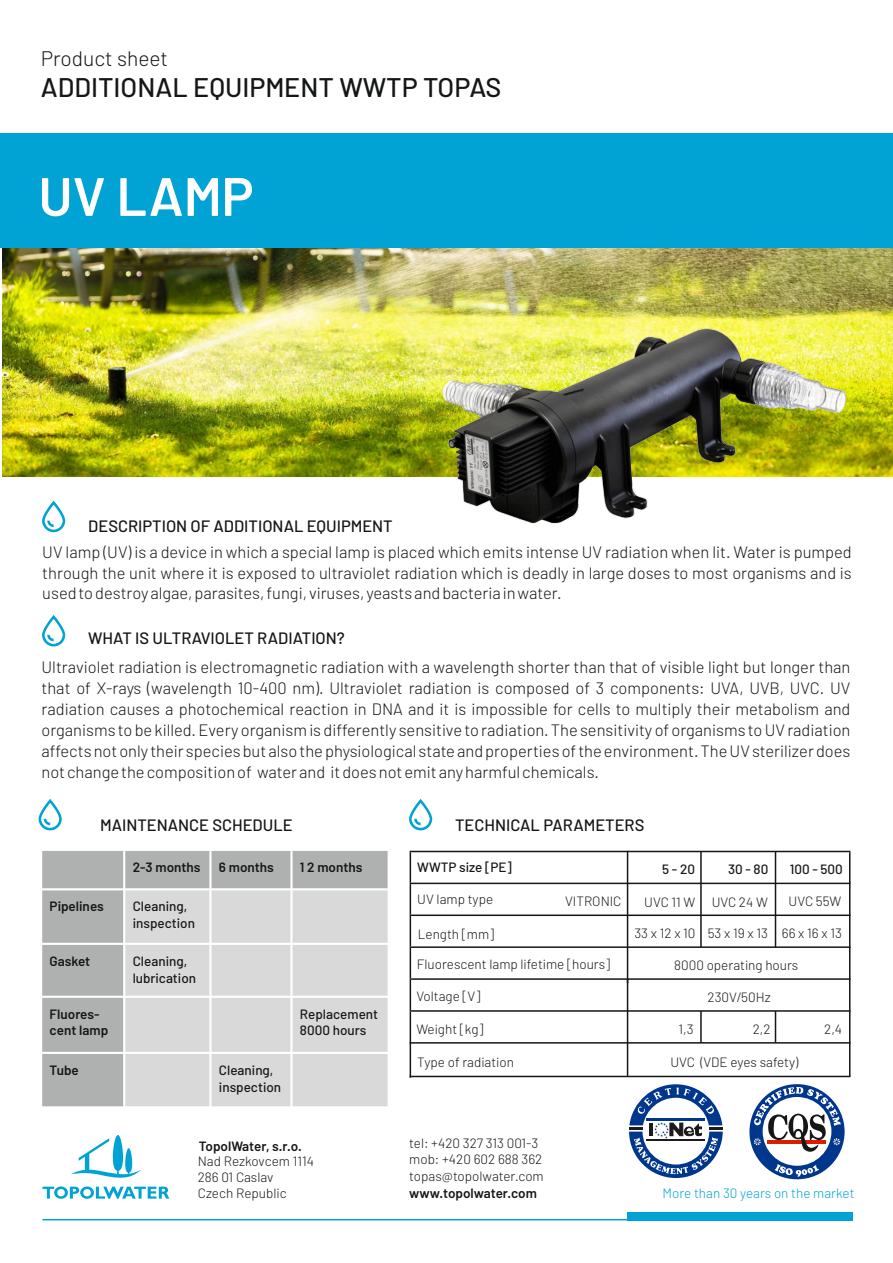
<style>
.page{position:relative;width:893px;height:1263px;background:#fff}
.page>*{position:absolute;margin:0;border:0;box-sizing:border-box;transform-origin:0 0}
.t1{font:600 54px "Barlow";color:#fff}
.t2{font:500 27px "Barlow";color:#151616}
.t3{font:300 21px "Barlow";color:#151616}
.t4{font:300 16.5px/21px "Barlow";color:#151616;text-align:justify}
.t5{font:500 16.5px "Barlow";color:#151616}
.t6{font:300 13.5px/17px "Barlow";color:#151616}
.t7{font:500 13.5px/17px "Barlow";color:#151616}
.t8{font:600 13.5px/17px "Barlow";color:#151616}
.t9{font:300 13.5px "Barlow";color:#00a3d4}
</style>
<div class="page">
<img style="left:3px;top:248px;width:890px;height:228px">
<div style="left:0;top:134px;width:893px;height:114px;background:#00a3d4"></div>
<svg style="left:42px;top:615px;width:23px;height:31px"></svg>
<svg style="left:42px;top:501px;width:23px;height:31px"></svg>
<img style="left:438px;top:324px;width:416px;height:200px">
<svg style="left:409px;top:799px;width:23px;height:31px"></svg>
<svg style="left:39px;top:799px;width:23px;height:31px"></svg>
<hr style="left:410px;top:851px;width:440px;height:1px;background:#151616">
<hr style="left:410px;top:852px;width:1px;height:31px;background:#151616">
<hr style="left:627px;top:979px;width:1px;height:97px;background:#151616">
<hr style="left:410px;top:883px;width:440px;height:1px;background:#151616">
<hr style="left:410px;top:884px;width:1px;height:30px;background:#151616">
<hr style="left:410px;top:914px;width:440px;height:2px;background:#151616">
<hr style="left:410px;top:916px;width:1px;height:30px;background:#151616">
<hr style="left:410px;top:946px;width:440px;height:2px;background:#151616">
<hr style="left:410px;top:948px;width:1px;height:30px;background:#151616">
<hr style="left:410px;top:978px;width:440px;height:2px;background:#151616">
<hr style="left:410px;top:980px;width:1px;height:30px;background:#151616">
<hr style="left:410px;top:1010px;width:440px;height:2px;background:#151616">
<hr style="left:410px;top:1012px;width:1px;height:65px;background:#151616">
<hr style="left:410px;top:1042px;width:440px;height:1px;background:#151616">
<hr style="left:700px;top:1011px;width:2px;height:32px;background:#151616">
<hr style="left:775px;top:1011px;width:1px;height:32px;background:#151616">
<hr style="left:849px;top:852px;width:1px;height:224px;background:#151616">
<hr style="left:43px;top:1219px;width:807px;height:1px;background:#00a3d4">
<div style="left:628px;top:1212px;width:225px;height:8px;background:#00a3d4"></div>
<svg style="left:43px;top:1186px;width:126px;height:13px"></svg>
<svg style="left:71px;top:1135px;width:70px;height:43px"></svg>
<div style="left:41px;top:850px;width:348px;height:257px;background:#d9d9da"></div>
<div style="left:41px;top:850px;width:83px;height:39px;background:#afb0b0"></div>
<div style="left:124px;top:850px;width:86px;height:39px;background:#afb0b0"></div>
<div style="left:210px;top:850px;width:81px;height:39px;background:#afb0b0"></div>
<div style="left:291px;top:850px;width:98px;height:39px;background:#afb0b0"></div>
<div style="left:41px;top:889px;width:83px;height:55px;background:#afb0b0"></div>
<div style="left:41px;top:944px;width:83px;height:53px;background:#afb0b0"></div>
<div style="left:41px;top:997px;width:83px;height:56px;background:#afb0b0"></div>
<div style="left:41px;top:1053px;width:83px;height:54px;background:#afb0b0"></div>
<hr style="left:40px;top:849px;width:2px;height:259px;background:#fff">
<hr style="left:123px;top:849px;width:2px;height:259px;background:#fff">
<hr style="left:209px;top:849px;width:3px;height:259px;background:#fff">
<hr style="left:290px;top:849px;width:3px;height:259px;background:#fff">
<hr style="left:388px;top:849px;width:2px;height:259px;background:#fff">
<hr style="left:40px;top:1106px;width:350px;height:2px;background:#fff">
<hr style="left:40px;top:1052px;width:350px;height:2px;background:#fff">
<hr style="left:40px;top:996px;width:350px;height:2px;background:#fff">
<hr style="left:40px;top:943px;width:350px;height:2px;background:#fff">
<hr style="left:40px;top:888px;width:350px;height:2px;background:#fff">
<hr style="left:40px;top:849px;width:350px;height:2px;background:#fff">
<hr style="left:410px;top:1076px;width:440px;height:1px;background:#151616">
<hr style="left:627px;top:851px;width:1px;height:132px;background:#151616">
<hr style="left:700px;top:852px;width:2px;height:95px;background:#151616">
<hr style="left:775px;top:852px;width:1px;height:95px;background:#151616">
<div style="left:749px;top:1084px;width:96px;height:95px;background:#00378d;border-radius:50%"></div>
<div style="left:763px;top:1097px;width:68px;height:69px;background:#fff;border-radius:50%"></div>
<svg style="left:754px;top:1087px;width:87px;height:65px"></svg>
<svg style="left:775px;top:1164px;width:44px;height:13px"></svg>
<svg style="left:629px;top:1084px;width:94px;height:94px"></svg>
<hr style="left:646px;top:1118px;width:59px;height:3px;background:#00378d">
<hr style="left:646px;top:1139px;width:59px;height:2px;background:#1e1c1b">
<p class="t3" style="left:41px;top:45px;width:129px">Product sheet</p>
<h2 class="t2" style="left:41px;top:70px;width:462px">ADDITIONAL EQUIPMENT WWTP TOPAS</h2>
<h1 class="t1" style="left:38px;top:162px;width:217px">UV LAMP</h1>
<p class="t5" style="left:88px;top:515px;width:306px">DESCRIPTION OF ADDITIONAL EQUIPMENT</p>
<p class="t4" style="left:42px;top:541px;width:811px">UV lamp (UV) is a device in which a special lamp is placed which emits intense UV radiation when lit. Water is pumped through the unit where it is exposed to ultraviolet radiation which is deadly in large doses to most organisms and is used to destroy algae, parasites, fungi, viruses, yeasts and bacteria in water.</p>
<p class="t5" style="left:88px;top:628px;width:258px">WHAT IS ULTRAVIOLET RADIATION?</p>
<p class="t4" style="left:42px;top:656px;width:810px">Ultraviolet radiation is electromagnetic radiation with a wavelength shorter than that of visible light but longer than that of X-rays (wavelength 10-400 nm). Ultraviolet radiation is composed of 3 components: UVA, UVB, UVC. UV radiation causes a photochemical reaction in DNA and it is impossible for cells to multiply their metabolism and organisms to be killed. Every organism is differently sensitive to radiation. The sensitivity of organisms to UV radiation affects not only their species but also the physiological state and properties of the environment. The UV sterilizer does not change the composition of water and it does not emit any harmful chemicals.</p>
<p class="t5" style="left:100px;top:814px;width:194px">MAINTENANCE SCHEDULE</p>
<p class="t5" style="left:455px;top:814px;width:191px">TECHNICAL PARAMETERS</p>
<p class="t8" style="left:133px;top:858px;width:69px">2-3 months</p>
<p class="t8" style="left:219px;top:858px;width:56px">6 months</p>
<p class="t8" style="left:300px;top:858px;width:64px">1 2 months</p>
<p class="t7" style="left:417px;top:858px;width:96px">WWTP size [PE]</p>
<p class="t7" style="left:790px;top:860px;width:55px">100 - 500</p>
<p class="t7" style="left:728px;top:860px;width:42px">30 - 80</p>
<p class="t7" style="left:662px;top:860px;width:34px">5 - 20</p>
<p class="t8" style="left:50px;top:897px;width:56px">Pipelines</p>
<p class="t7" style="left:133px;top:897px;width:64px">Cleaning, inspection</p>
<p class="t8" style="left:50px;top:952px;width:42px">Gasket</p>
<p class="t7" style="left:133px;top:952px;width:65px">Cleaning, lubrication</p>
<p class="t8" style="left:50px;top:1005px;width:60px">Fluores&shy;cent lamp</p>
<p class="t7" style="left:300px;top:1005px;width:80px">Replacement<br>8000 hours</p>
<p class="t8" style="left:50px;top:1061px;width:31px">Tube</p>
<p class="t7" style="left:219px;top:1061px;width:64px">Cleaning, inspection</p>
<p class="t6" style="left:417px;top:890px;width:77px">UV lamp type</p>
<p class="t6" style="left:565px;top:892px;width:58px">VITRONIC</p>
<p class="t6" style="left:644px;top:893px;width:125px">UVC 11 W UVC 24 W</p>
<p class="t6" style="left:789px;top:892px;width:54px">UVC 55W</p>
<p class="t6" style="left:418px;top:925px;width:78px">Length [mm]</p>
<p class="t6" style="left:417px;top:955px;width:195px">Fluorescent lamp lifetime [hours]</p>
<p class="t6" style="left:634px;top:924px;width:63px">33 x 12 x 10</p>
<p class="t6" style="left:708px;top:924px;width:136px">53 x 19 x 13 66 x 16 x 13</p>
<p class="t6" style="left:674px;top:956px;width:126px">8000 operating hours</p>
<p class="t6" style="left:416px;top:987px;width:66px">Voltage [V]</p>
<p class="t6" style="left:416px;top:1020px;width:69px">Weight [kg]</p>
<p class="t6" style="left:679px;top:1020px;width:17px">1,3</p>
<p class="t6" style="left:708px;top:988px;width:65px">230V/50Hz</p>
<p class="t6" style="left:753px;top:1020px;width:19px">2,2</p>
<p class="t6" style="left:417px;top:1053px;width:98px">Type of radiation</p>
<p class="t6" style="left:670px;top:1053px;width:129px">UVC (VDE eyes safety)</p>
<p class="t6" style="left:824px;top:1020px;width:19px">2,4</p>
<p class="t8" style="left:199px;top:1137px;width:104px">TopolWater, s.r.o.</p>
<p class="t6" style="left:198px;top:1152px;width:118px;line-height:16.2px">Nad Rezkovcem 1114<br>286 01 Caslav<br>Czech Republic</p>
<p class="t6" style="left:409px;top:1134px;width:136px">tel: +420 327 313 001-3 mob: +420 602 688 362 topas@topolwater.com</p>
<p class="t8" style="left:409px;top:1184px;width:129px">www.topolwater.com</p>
<p class="t9" style="left:662px;top:1184px;width:194px">More than 30 years on the market</p>
</div>
